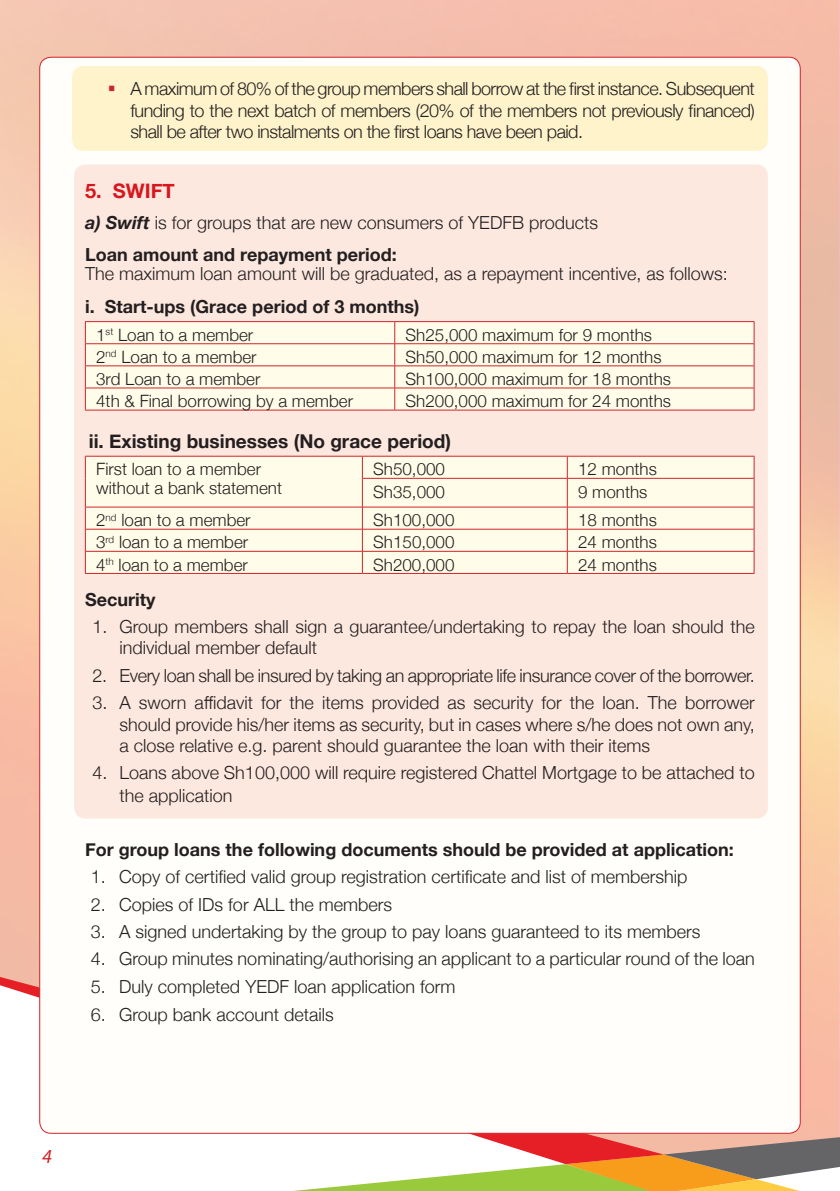
<style>
.page{position:relative;width:840px;height:1191px;background:#fff}
.page>*{position:absolute;margin:0;border:0;box-sizing:border-box;transform-origin:0 0}
.t1{font:700 20px "Helvetica Neue";color:#d7171f}
.t2{font:italic 20px "Myriad Pro";color:#d1232a}
.t3{font:700 19px "Helvetica Neue";color:#231f20}
.t4{font:300 18px/21.6px "Helvetica Neue";color:#231f20}
.t5{font:700 18px "Helvetica Neue";color:#231f20}
.t6{font:300 18px "Helvetica Neue";letter-spacing:-.02em;color:#231f20}
.t7{font:300 17px/18.8px "Helvetica Neue";color:#231f20}
.s1{color:#d1232a}
.s2{font-weight:700;font-style:italic}
.s3{font-weight:700}
</style>
<div class="page">
<img style="left:0;top:0;width:839px;height:975px">
<hr style="left:839px;top:0;width:1px;height:1191px;background:#231f20">
<div style="left:663px;top:975px;width:176px;height:162px;background:#f9baa3"></div>
<svg style="left:0;top:972px;width:663px;height:165px"></svg>
<svg style="left:293px;top:1137px;width:546px;height:54px"></svg>
<div style="left:40px;top:57px;width:759px;height:1076px;background:#fffefa;border-radius:11px"></div>
<div style="left:74px;top:164px;width:693px;height:654px;background:#fde8df;border-radius:11px"></div>
<div style="left:72px;top:66px;width:695px;height:85px;background:#fef3ca;border-radius:11px"></div>
<div style="left:86px;top:322px;width:667px;height:88px;background:#fffde9"></div>
<hr style="left:85px;top:321px;width:309px;height:1px;background:#d1232a">
<hr style="left:394px;top:321px;width:360px;height:1px;background:#d1232a">
<hr style="left:85px;top:343px;width:309px;height:1px;background:#d1232a">
<hr style="left:394px;top:343px;width:360px;height:1px;background:#d1232a">
<hr style="left:85px;top:365px;width:309px;height:1px;background:#d1232a">
<hr style="left:394px;top:365px;width:360px;height:1px;background:#d1232a">
<hr style="left:85px;top:387px;width:309px;height:1px;background:#d1232a">
<svg style="left:85px;top:322px;width:1px;height:88px"></svg>
<hr style="left:394px;top:387px;width:360px;height:1px;background:#d1232a">
<svg style="left:394px;top:322px;width:1px;height:88px"></svg>
<svg style="left:753px;top:322px;width:1px;height:88px"></svg>
<hr style="left:85px;top:410px;width:309px;height:1px;background:#d1232a">
<hr style="left:394px;top:410px;width:360px;height:1px;background:#d1232a">
<div style="left:86px;top:457px;width:667px;height:116px;background:#fffde9"></div>
<hr style="left:85px;top:456px;width:277px;height:1px;background:#d1232a">
<hr style="left:362px;top:456px;width:205px;height:1px;background:#d1232a">
<hr style="left:567px;top:456px;width:187px;height:1px;background:#d1232a">
<hr style="left:362px;top:478px;width:205px;height:1px;background:#d1232a">
<hr style="left:567px;top:478px;width:187px;height:1px;background:#d1232a">
<hr style="left:85px;top:507px;width:277px;height:1px;background:#d1232a">
<hr style="left:362px;top:507px;width:205px;height:1px;background:#d1232a">
<hr style="left:567px;top:507px;width:187px;height:1px;background:#d1232a">
<hr style="left:85px;top:529px;width:277px;height:1px;background:#d1232a">
<hr style="left:362px;top:529px;width:205px;height:1px;background:#d1232a">
<hr style="left:567px;top:529px;width:187px;height:1px;background:#d1232a">
<hr style="left:85px;top:551px;width:277px;height:1px;background:#d1232a">
<svg style="left:85px;top:456px;width:1px;height:117px"></svg>
<hr style="left:362px;top:551px;width:205px;height:1px;background:#d1232a">
<svg style="left:362px;top:456px;width:1px;height:117px"></svg>
<hr style="left:567px;top:551px;width:187px;height:1px;background:#d1232a">
<svg style="left:566px;top:456px;width:1px;height:117px"></svg>
<svg style="left:753px;top:456px;width:1px;height:117px"></svg>
<hr style="left:85px;top:573px;width:277px;height:1px;background:#d1232a">
<hr style="left:362px;top:573px;width:205px;height:1px;background:#d1232a">
<hr style="left:567px;top:573px;width:187px;height:1px;background:#d1232a">
<p class="t4" style="left:130px;top:77px;width:625px;text-align:justify;text-indent:-23px"><span class="s1">▪</span> A maximum of 80% of the group members shall borrow at the first instance. Subsequent funding to the next batch of members (20% of the members not previously financed) shall be after two instalments on the first loans have been paid.</p>
<p class="t1" style="left:85px;top:175px;width:91px">5. SWIFT</p>
<p class="t4" style="left:85px;top:206px;width:514px;line-height:31.2px"><span class="s2">a) Swift</span> is for groups that are new consumers of YEDFB products<br><span class="s3">Loan amount and repayment period:</span></p>
<p class="t4" style="left:85px;top:262px;width:644px">The maximum loan amount will be graduated, as a repayment incentive, as follows:</p>
<p class="t5" style="left:85px;top:293px;width:335px">i. Start-ups (Grace period of 3 months)</p>
<p class="t7" style="left:96px;top:324px;width:158px">1<sup>st</sup> Loan to a member</p>
<p class="t7" style="left:405px;top:324px;width:248px">Sh25,000 maximum for 9 months</p>
<p class="t7" style="left:96px;top:346px;width:162px">2<sup>nd</sup> Loan to a member</p>
<p class="t7" style="left:405px;top:346px;width:257px">Sh50,000 maximum for 12 months</p>
<p class="t7" style="left:96px;top:368px;width:166px">3rd Loan to a member</p>
<p class="t7" style="left:405px;top:368px;width:267px">Sh100,000 maximum for 18 months</p>
<p class="t7" style="left:96px;top:390px;width:258px">4th &amp; Final borrowing by a member</p>
<p class="t7" style="left:405px;top:390px;width:267px">Sh200,000 maximum for 24 months</p>
<p class="t3" style="left:89px;top:426px;width:363px">ii. Existing businesses (No grace period)</p>
<p class="t7" style="left:96px;top:459px;width:187px">First loan to a member without a bank statement</p>
<p class="t7" style="left:373px;top:459px;width:73px">Sh50,000</p>
<p class="t7" style="left:577px;top:459px;width:80px">12 months</p>
<p class="t7" style="left:373px;top:481px;width:73px">Sh35,000</p>
<p class="t7" style="left:577px;top:481px;width:71px">9 months</p>
<p class="t7" style="left:96px;top:509px;width:156px">2<sup>nd</sup> loan to a member</p>
<p class="t7" style="left:373px;top:509px;width:83px">Sh100,000</p>
<p class="t7" style="left:577px;top:509px;width:80px">18 months</p>
<p class="t7" style="left:96px;top:532px;width:153px">3<sup>rd</sup> loan to a member</p>
<p class="t7" style="left:373px;top:532px;width:83px">Sh150,000</p>
<p class="t7" style="left:577px;top:532px;width:80px">24 months</p>
<p class="t7" style="left:96px;top:554px;width:153px">4<sup>th</sup> loan to a member</p>
<p class="t7" style="left:373px;top:554px;width:83px">Sh200,000</p>
<p class="t7" style="left:577px;top:554px;width:80px">24 months</p>
<p class="t5" style="left:85px;top:585px;width:72px">Security</p>
<p class="t4" style="left:119px;top:614px;width:636px;text-indent:-27px">1. Group members shall sign a guarantee/undertaking to repay the loan should the individual member default</p>
<p class="t6" style="left:92px;top:660px;width:663px">2. Every loan shall be insured by taking an appropriate life insurance cover of the borrower.</p>
<p class="t4" style="left:119px;top:690px;width:636px;text-align:justify;text-indent:-27px">3. A sworn affidavit for the items provided as security for the loan. The borrower should provide his/her items as security, but in cases where s/he does not own any, a close relative e.g. parent should guarantee the loan with their items</p>
<p class="t4" style="left:119px;top:760px;width:636px;line-height:22.8px;text-indent:-27px">4. Loans above Sh100,000 will require registered Chattel Mortgage to be attached to the application</p>
<p class="t5" style="left:85px;top:835px;width:649px">For group loans the following documents should be provided at application:</p>
<p class="t4" style="left:91px;top:865px;width:598px">1. Copy of certified valid group registration certificate and list of membership</p>
<p class="t4" style="left:91px;top:892px;width:303px">2. Copies of IDs for ALL the members</p>
<p class="t4" style="left:91px;top:919px;width:611px">3. A signed undertaking by the group to pay loans guaranteed to its members</p>
<p class="t4" style="left:91px;top:946px;width:665px">4. Group minutes nominating/authorising an applicant to a particular round of the loan</p>
<p class="t4" style="left:91px;top:974px;width:366px">5. Duly completed YEDF loan application form</p>
<p class="t4" style="left:91px;top:1002px;width:244px">6. Group bank account details</p>
<p class="t2" style="left:42px;top:1143px;width:11px">4</p>
</div>
